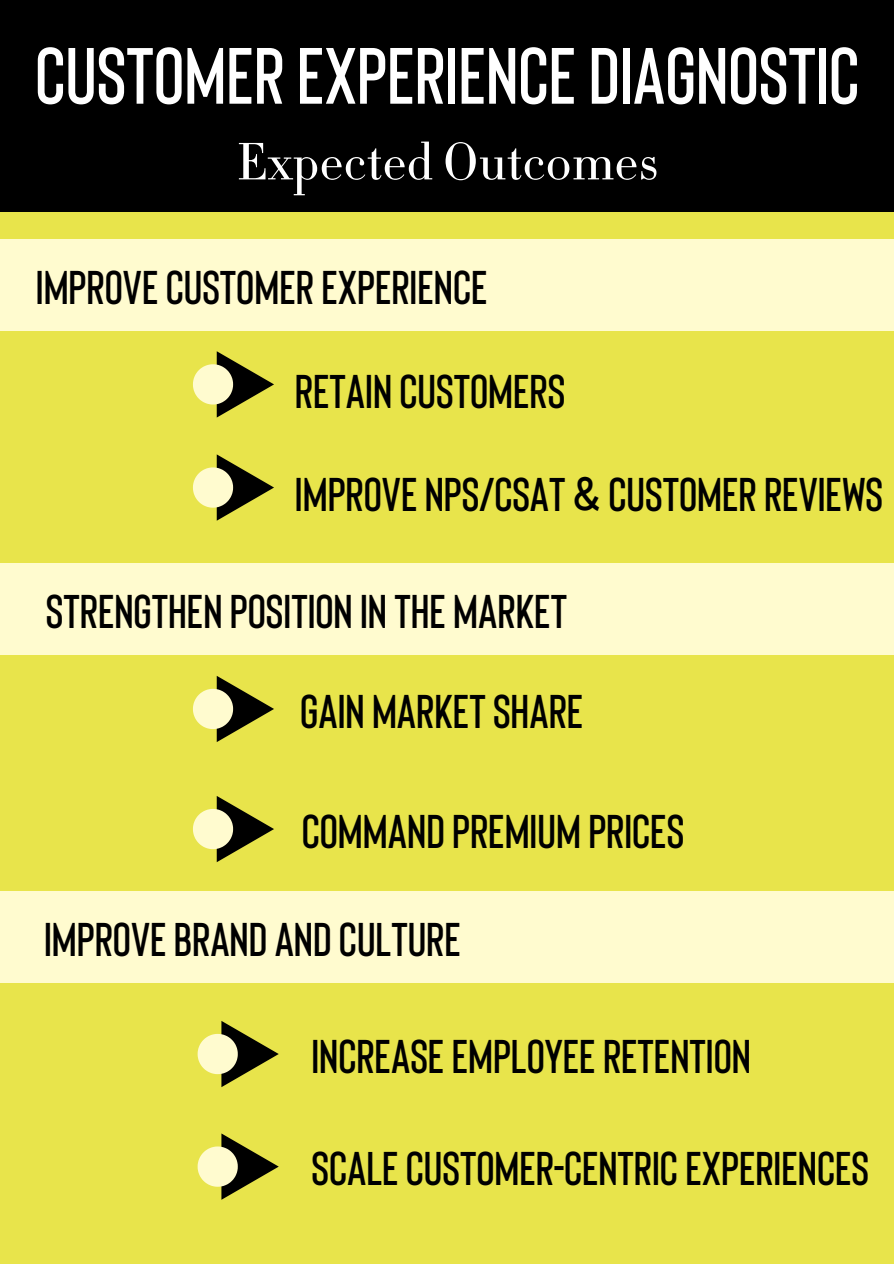
<style>
.page{position:relative;width:894px;height:1264px;background:#fff}
.page>*{position:absolute;margin:0;border:0;box-sizing:border-box;transform-origin:0 0}
.t1{font:600 79.5px "Bison";color:#fff}
.t2{font:51.45px "Didot HTF L06 Light";color:#fff}
.t3{font:600 47.25px "Bison";color:#000}
</style>
<div class="page">
<div style="left:0;top:0;width:893px;height:1263px;background:#e8e44b"></div>
<div style="left:0;top:0;width:893px;height:211px;background:#000"></div>
<div style="left:0;top:563px;width:397px;height:91px;background:#fffbcf"></div>
<div style="left:388px;top:563px;width:397px;height:91px;background:#fffbcf"></div>
<div style="left:782px;top:563px;width:111px;height:91px;background:#fffbcf"></div>
<div style="left:0;top:239px;width:389px;height:92px;background:#fffbcf"></div>
<div style="left:380px;top:239px;width:397px;height:92px;background:#fffbcf"></div>
<div style="left:774px;top:239px;width:119px;height:92px;background:#fffbcf"></div>
<div style="left:0;top:891px;width:377px;height:91px;background:#fffbcf"></div>
<div style="left:368px;top:891px;width:397px;height:91px;background:#fffbcf"></div>
<div style="left:762px;top:891px;width:131px;height:91px;background:#fffbcf"></div>
<svg style="left:193px;top:676px;width:81px;height:66px"></svg>
<svg style="left:193px;top:796px;width:81px;height:66px"></svg>
<svg style="left:193px;top:351px;width:81px;height:66px"></svg>
<svg style="left:193px;top:454px;width:81px;height:66px"></svg>
<svg style="left:197px;top:1021px;width:82px;height:66px"></svg>
<svg style="left:197px;top:1133px;width:82px;height:66px"></svg>
<p class="t1" style="left:35px;top:24px;width:825px">CUSTOMEREXPERIENCEDIAGNOSTIC</p>
<p class="t2" style="left:236px;top:138px;width:423px">Expected Outcomes</p>
<p class="t3" style="left:36px;top:257px;width:453px">IMPROVE CUSTOMER EXPERIENCE</p>
<p class="t3" style="left:295px;top:361px;width:272px">RETAIN CUSTOMERS</p>
<p class="t3" style="left:295px;top:464px;width:589px">IMPROVE NPS/CSAT &amp; CUSTOMERREVIEWS</p>
<p class="t3" style="left:10px;top:575px;width:338px">PO ITIO IN THE MARKET</p>
<p class="t3" style="left:46px;top:580px;width:522px">STRENGTHEN POSITION IN THE MARKET</p>
<p class="t3" style="left:300px;top:680px;width:284px">GAIN MARKET SHARE</p>
<p class="t3" style="left:302px;top:800px;width:384px">COMMANDPREMIUM PRICES</p>
<p class="t3" style="left:44px;top:908px;width:418px">IMPROVE BRAND AND CULTURE</p>
<p class="t3" style="left:311px;top:1025px;width:441px">INCREASE EMPLOYEERETENTION</p>
<p class="t3" style="left:311px;top:1138px;width:559px">SCALECUSTOMER-CENTRICEXPERIENCES</p>
</div>
